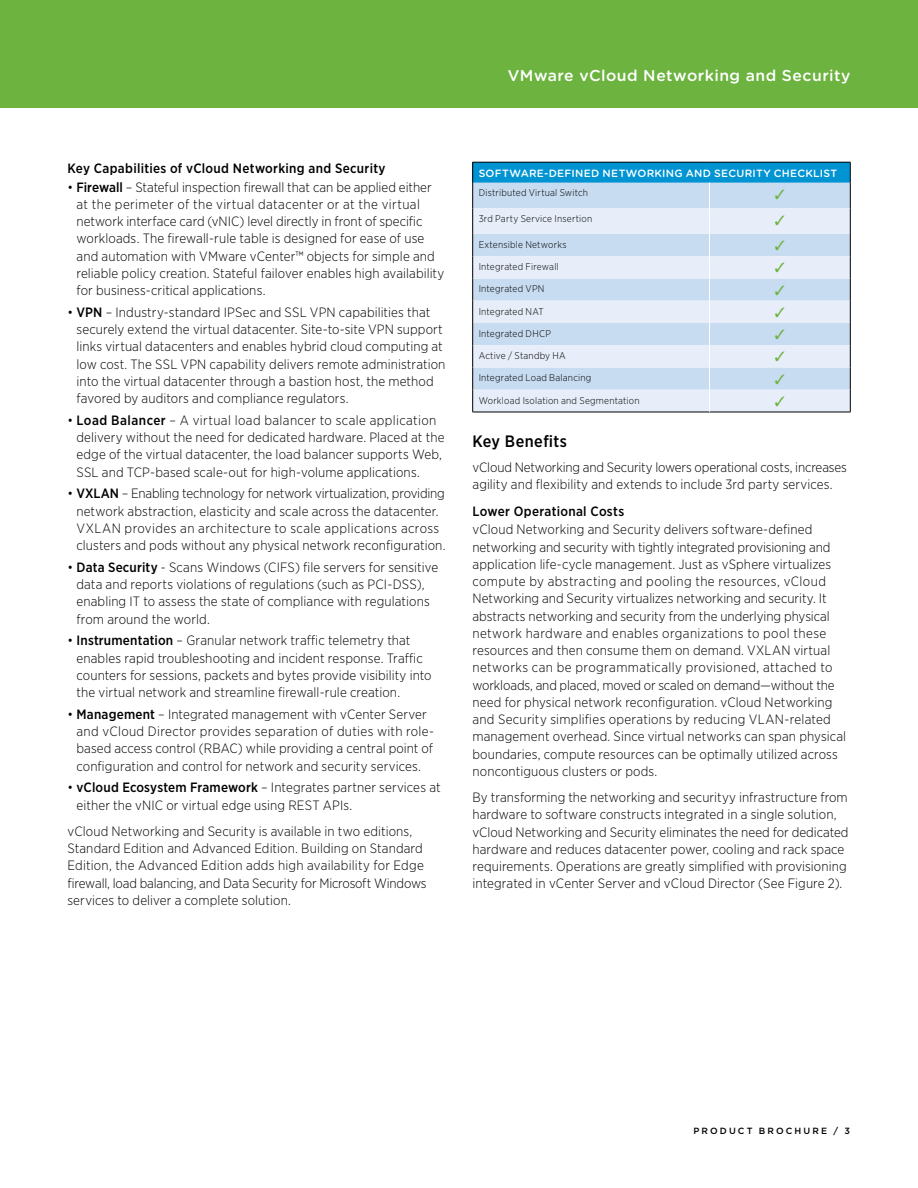
<style>
.page{position:relative;width:918px;height:1188px;background:#fff}
.page>*{position:absolute;margin:0;border:0;box-sizing:border-box;transform-origin:0 0}
.t1{font:500 16.5px "Gotham Narrow";letter-spacing:.025em;color:#000}
.t2{font:500 15.75px "Gotham Rounded";letter-spacing:.03em;color:#fff}
.t3{font:300 13.5px/17.2px "Gotham Narrow";letter-spacing:.01em;color:#000}
.t4{font:500 13.5px "Gotham Narrow";letter-spacing:.02em;color:#000}
.t5{font:500 10.5px "Gotham Rounded";letter-spacing:.03em;color:#fff}
.t6{font:300 9.75px "Gotham Narrow";letter-spacing:.02em;color:#000}
.t7{font:500 9px "Gotham";color:#000}
.s1{font-weight:500}
</style>
<div class="page">
<div style="left:0;top:0;width:918px;height:108px;background:#6cb33f"></div>
<div style="left:473px;top:162px;width:377px;height:21px;background:#0194d3"></div>
<div style="left:473px;top:183px;width:377px;height:25px;background:#c8dcf1"></div>
<svg style="left:473px;top:208px;width:377px;height:204px;background:#d8e5f4"></svg>
<hr style="left:472px;top:162px;width:238px;height:1px;background:#000">
<hr style="left:710px;top:162px;width:140px;height:1px;background:#000">
<svg style="left:472px;top:162px;width:1px;height:250px"></svg>
<svg style="left:850px;top:162px;width:1px;height:250px"></svg>
<hr style="left:472px;top:412px;width:238px;height:1px;background:#000">
<hr style="left:710px;top:412px;width:140px;height:1px;background:#000">
<svg style="left:709px;top:183px;width:1px;height:229px"></svg>
<svg style="left:775px;top:189px;width:10px;height:10px"></svg>
<svg style="left:775px;top:215px;width:10px;height:10px"></svg>
<svg style="left:775px;top:241px;width:10px;height:9px"></svg>
<svg style="left:775px;top:263px;width:10px;height:10px"></svg>
<svg style="left:775px;top:285px;width:10px;height:10px"></svg>
<svg style="left:775px;top:307px;width:10px;height:10px"></svg>
<svg style="left:775px;top:330px;width:10px;height:9px"></svg>
<svg style="left:775px;top:352px;width:10px;height:10px"></svg>
<svg style="left:775px;top:374px;width:10px;height:10px"></svg>
<svg style="left:775px;top:396px;width:10px;height:10px"></svg>
<p class="t2" style="left:508px;top:64px;width:344px">VMWARE VCLOUD NETWORKING AND SECURITY</p>
<p class="t4" style="left:68px;top:160px;width:320px">Key Capabilities of vCloud Networking and Security</p>
<p class="t3" style="left:77px;top:178px;width:369px;text-indent:-9px">• <span class="s1">Firewall</span> – Stateful inspection firewall that can be applied either at the perimeter of the virtual datacenter or at the virtual network interface card (vNIC) level directly in front of specific workloads. The firewall-rule table is designed for ease of use and automation with VMware vCenter™ objects for simple and reliable policy creation. Stateful failover enables high availability for business-critical applications.</p>
<p class="t3" style="left:77px;top:303px;width:370px;text-indent:-9px">• <span class="s1">VPN</span> – Industry-standard IPSec and SSL VPN capabilities that securely extend the virtual datacenter. Site-to-site VPN support links virtual datacenters and enables hybrid cloud computing at low cost. The SSL VPN capability delivers remote administration into the virtual datacenter through a bastion host, the method favored by auditors and compliance regulators.</p>
<p class="t3" style="left:77px;top:411px;width:370px;text-indent:-9px">• <span class="s1">Load Balancer</span> – A virtual load balancer to scale application delivery without the need for dedicated hardware. Placed at the edge of the virtual datacenter, the load balancer supports Web, SSL and TCP-based scale-out for high-volume applications.</p>
<p class="t3" style="left:77px;top:485px;width:370px;text-indent:-9px">• <span class="s1">VXLAN</span> – Enabling technology for network virtualization, providing network abstraction, elasticity and scale across the datacenter.<br>VXLAN provides an architecture to scale applications across clusters and pods without any physical network reconfiguration.</p>
<p class="t3" style="left:77px;top:558px;width:363px;text-indent:-9px">• <span class="s1">Data Security</span> - Scans Windows (CIFS) file servers for sensitive data and reports violations of regulations (such as PCI-DSS), enabling IT to assess the state of compliance with regulations from around the world.</p>
<p class="t3" style="left:77px;top:632px;width:357px;text-indent:-9px">• <span class="s1">Instrumentation</span> – Granular network traffic telemetry that enables rapid troubleshooting and incident response. Traffic counters for sessions, packets and bytes provide visibility into the virtual network and streamline firewall-rule creation.</p>
<p class="t3" style="left:77px;top:705px;width:359px;text-indent:-9px">• <span class="s1">Management</span> – Integrated management with vCenter Server and vCloud Director provides separation of duties with role&shy;based access control (RBAC) while providing a central point of configuration and control for network and security services.</p>
<p class="t3" style="left:77px;top:779px;width:366px;text-indent:-9px">• <span class="s1">vCloud Ecosystem Framework</span> – Integrates partner services at either the vNIC or virtual edge using REST APIs.</p>
<p class="t3" style="left:68px;top:822px;width:361px">vCloud Networking and Security is available in two editions, Standard Edition and Advanced Edition. Building on Standard Edition, the Advanced Edition adds high availability for Edge firewall, load balancing, and Data Security for Microsoft Windows services to deliver a complete solution.</p>
<p class="t5" style="left:479px;top:165px;width:353px">SOFTWARE-DEFIN ED NETWORKING AN D SECURITY CHECKLIST</p>
<p class="t6" style="left:479px;top:187px;width:111px">Distributed Virtual Switch</p>
<p class="t6" style="left:479px;top:213px;width:115px">3rd Party Service Insertion</p>
<p class="t6" style="left:479px;top:238px;width:89px">Extensible Networks</p>
<p class="t6" style="left:479px;top:261px;width:82px">Integrated Firewall</p>
<p class="t6" style="left:479px;top:283px;width:67px">Integrated VPN</p>
<p class="t6" style="left:479px;top:305px;width:67px">Integrated NAT</p>
<p class="t6" style="left:479px;top:327px;width:74px">Integrated DHCP</p>
<p class="t6" style="left:479px;top:350px;width:89px">Active / Standby HA</p>
<p class="t6" style="left:479px;top:372px;width:114px">Integrated Load Balancing</p>
<p class="t6" style="left:479px;top:394px;width:163px">Workload Isolation and Segmentation</p>
<p class="t1" style="left:472px;top:431px;width:96px">Key Benefits</p>
<p class="t3" style="left:472px;top:458px;width:376px">vCloud Networking and Security lowers operational costs, increases agility and flexibility and extends to include 3rd party services.</p>
<p class="t4" style="left:472px;top:502px;width:153px">Lower Operational Costs</p>
<p class="t3" style="left:472px;top:521px;width:375px">vCloud Networking and Security delivers software-defined networking and security with tightly integrated provisioning and application life-cycle management. Just as vSphere virtualizes compute by abstracting and pooling the resources, vCloud Networking and Security virtualizes networking and security. It abstracts networking and security from the underlying physical network hardware and enables organizations to pool these resources and then consume them on demand. VXLAN virtual networks can be programmatically provisioned, attached to workloads, and placed, moved or scaled on demand—without the need for physical network reconfiguration. vCloud Networking and Security simplifies operations by reducing VLAN-related management overhead. Since virtual networks can span physical boundaries, compute resources can be optimally utilized across noncontiguous clusters or pods.</p>
<p class="t3" style="left:472px;top:789px;width:378px">By transforming the networking and securityy infrastructure from hardware to software constructs integrated in a single solution, vCloud Networking and Security eliminates the need for dedicated hardware and reduces datacenter power, cooling and rack space requirements. Operations are greatly simplified with provisioning integrated in vCenter Server and vCloud Director (See Figure 2).</p>
<p class="t7" style="left:694px;top:1125px;width:75px">PRO DUC T BROCHURE</p>
<p class="t7" style="left:833px;top:1125px;width:18px">/ 3</p>
</div>
